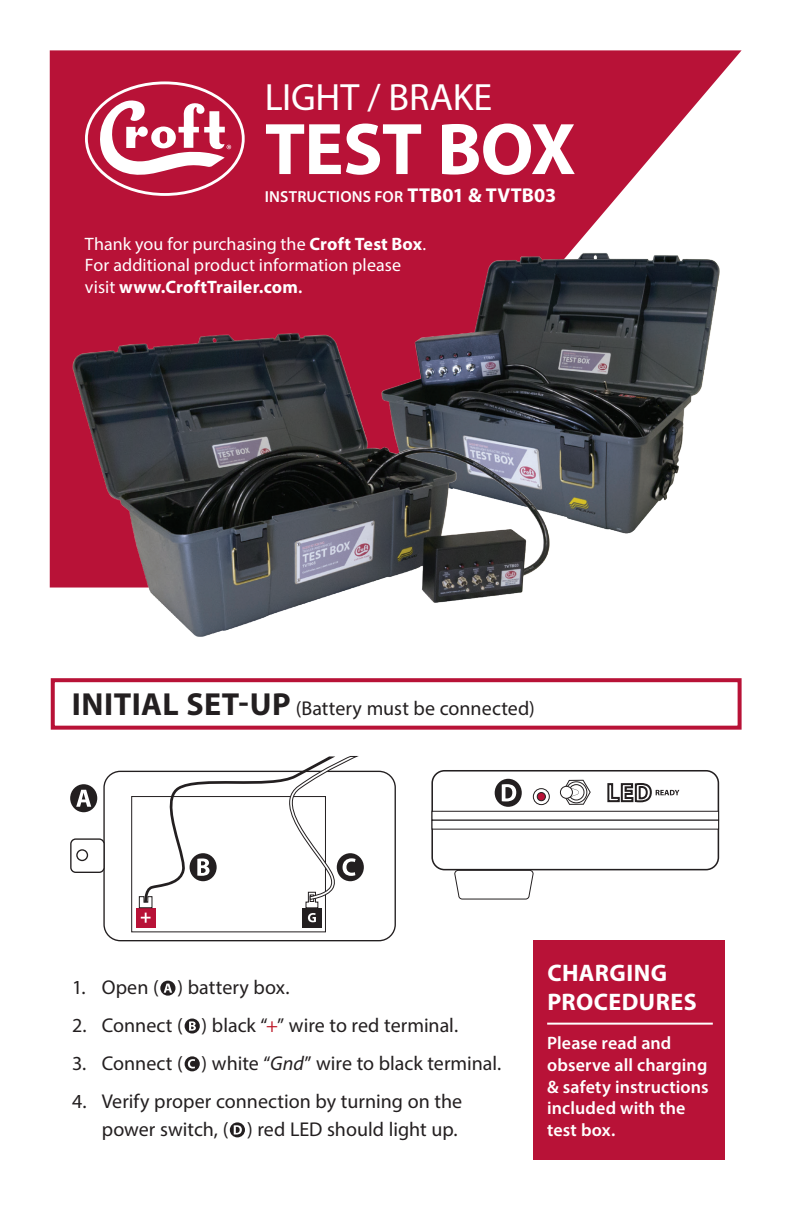
<style>
.page{position:relative;width:792px;height:1224px;background:#fff}
.page>*{position:absolute;margin:0;border:0;box-sizing:border-box;transform-origin:0 0}
.t1{font:700 73.8px "Myriad Pro";letter-spacing:-.015em;color:#fff}
.t2{font:38.2px "Myriad Pro";letter-spacing:-.005em;color:#fff}
.t3{font:700 24px/28.8px "Myriad Pro";letter-spacing:.015em;color:#fff}
.t4{font:20px/28px "Myriad Pro";color:#231f20;text-align:right}
.t5{font:18px/21.6px "Myriad Pro";letter-spacing:.005em;color:#fff}
.t6{font:600 18px/21.6px "Myriad Pro";letter-spacing:.005em;color:#fff}
.t7{font:600 16px "Myriad Pro";letter-spacing:.01em;color:#fff}
.s1{font-weight:700;font-size:20.2px}
.s2{font-weight:700}
.s3{font-weight:600}
.s4{font-weight:700;font-size:32px}
.s5{color:#be1d2c}
.s6{font-style:italic}
</style>
<div class="page">
<svg style="left:50px;top:50px;width:692px;height:258px;background:#bd2446"></svg>
<svg style="left:85px;top:81px;width:160px;height:115px"></svg>
<img style="left:190px;top:176px;width:552px;height:315px">
<img style="left:49px;top:308px;width:619px;height:329px">
<svg style="left:160px;top:981px;width:16px;height:15px"></svg>
<svg style="left:164px;top:984px;width:8px;height:9px"></svg>
<div style="left:185px;top:1056px;width:15px;height:15px;background:#231f20;border-radius:50%"></div>
<svg style="left:188px;top:1059px;width:7px;height:10px"></svg>
<div style="left:185px;top:1019px;width:15px;height:15px;background:#231f20;border-radius:50%"></div>
<svg style="left:189px;top:1021px;width:7px;height:10px"></svg>
<svg style="left:230px;top:1122px;width:15px;height:15px"></svg>
<svg style="left:234px;top:1125px;width:8px;height:10px"></svg>
<div style="left:103px;top:771px;width:293px;height:170px;border:1px solid #231f20;border-radius:16px"></div>
<div style="left:70px;top:838px;width:35px;height:35px;border:1px solid #231f20;border-radius:5px"></div>
<svg style="left:77px;top:850px;width:10px;height:10px"></svg>
<div style="left:76px;top:849px;width:12px;height:12px;border:1px solid #231f20;border-radius:50%"></div>
<div style="left:136px;top:908px;width:19px;height:19px;background:#b81237"></div>
<div style="left:302px;top:908px;width:20px;height:19px;background:#231f20"></div>
<div style="left:70px;top:784px;width:27px;height:28px;background:#231f20;border-radius:50%"></div>
<svg style="left:76px;top:790px;width:15px;height:17px"></svg>
<div style="left:337px;top:853px;width:27px;height:28px;background:#231f20;border-radius:50%"></div>
<svg style="left:139px;top:756px;width:220px;height:167px"></svg>
<div style="left:431px;top:770px;width:288px;height:100px;border:2px solid #231f20;border-radius:12px"></div>
<div style="left:432px;top:811px;width:287px;height:9px;background:#fff"></div>
<div style="left:432px;top:811px;width:287px;height:9px;border:1px solid #231f20"></div>
<div style="left:432px;top:820px;width:287px;height:9px;background:#fff"></div>
<div style="left:432px;top:820px;width:287px;height:9px;border:1px solid #231f20"></div>
<svg style="left:563px;top:780px;width:28px;height:25px"></svg>
<div style="left:560px;top:786px;width:12px;height:12px;background:#fff;border-radius:50%"></div>
<div style="left:560px;top:786px;width:13px;height:13px;border:1px solid #231f20;border-radius:50%"></div>
<svg style="left:607px;top:783px;width:72px;height:20px"></svg>
<svg style="left:533px;top:789px;width:16px;height:16px"></svg>
<div style="left:533px;top:788px;width:17px;height:17px;border:1px solid #231f20;border-radius:50%"></div>
<div style="left:537px;top:793px;width:8px;height:8px;background:#b81237;border-radius:50%"></div>
<div style="left:537px;top:792px;width:9px;height:9px;border:1px solid #231f20;border-radius:50%"></div>
<svg style="left:454px;top:869px;width:80px;height:31px"></svg>
<div style="left:495px;top:779px;width:27px;height:28px;background:#231f20;border-radius:50%"></div>
<svg style="left:502px;top:784px;width:14px;height:17px"></svg>
<div style="left:533px;top:940px;width:192px;height:220px;background:#b81237"></div>
<hr style="left:547px;top:1023px;width:166px;height:2px;background:#fff">
<div style="left:51px;top:678px;width:691px;height:52px;border:4px solid #b81237"></div>
<p class="t2" style="left:265px;top:74px;width:229px">LIGHT / BRAKE</p>
<p class="t1" style="left:265px;top:101px;width:313px">TEST BOX</p>
<p class="t7" style="left:265px;top:187px;width:293px">INSTRUCTIONS FOR <span class="s1">TTB01 &amp; TVTB03</span></p>
<p class="t5" style="left:85px;top:232px;width:343px">Thank you for purchasing the <span class="s2">Croft Test Box</span>.<br>For additional product information please visit <span class="s2">www.CroftTrailer.com</span><span class="s3">.</span></p>
<p class="t4" style="left:72px;top:694px;width:465px"><span class="s4">INITIAL SET-UP</span> (Battery must be connected)</p>
<p class="t4" style="left:72px;top:973px;width:219px">1. Open ( ) battery box.</p>
<p class="t4" style="left:72px;top:1011px;width:388px">2. Connect ( ) black “<span class="s5">+</span>” wire to red terminal.</p>
<p class="t4" style="left:72px;top:1049px;width:431px">3. Connect ( ) white “<span class="s6">Gnd</span>” wire to black terminal.</p>
<p class="t4" style="left:72px;top:1087px;width:392px">4. Verify proper connection by turning on the power switch, ( ) red LED should light up.</p>
<p class="t3" style="left:547px;top:958px;width:151px">CHARGING<br>PROCEDURES</p>
<p class="t6" style="left:547px;top:1032px;width:163px">Please read and observe all charging &amp; safety instructions included with the test box.</p>
</div>
